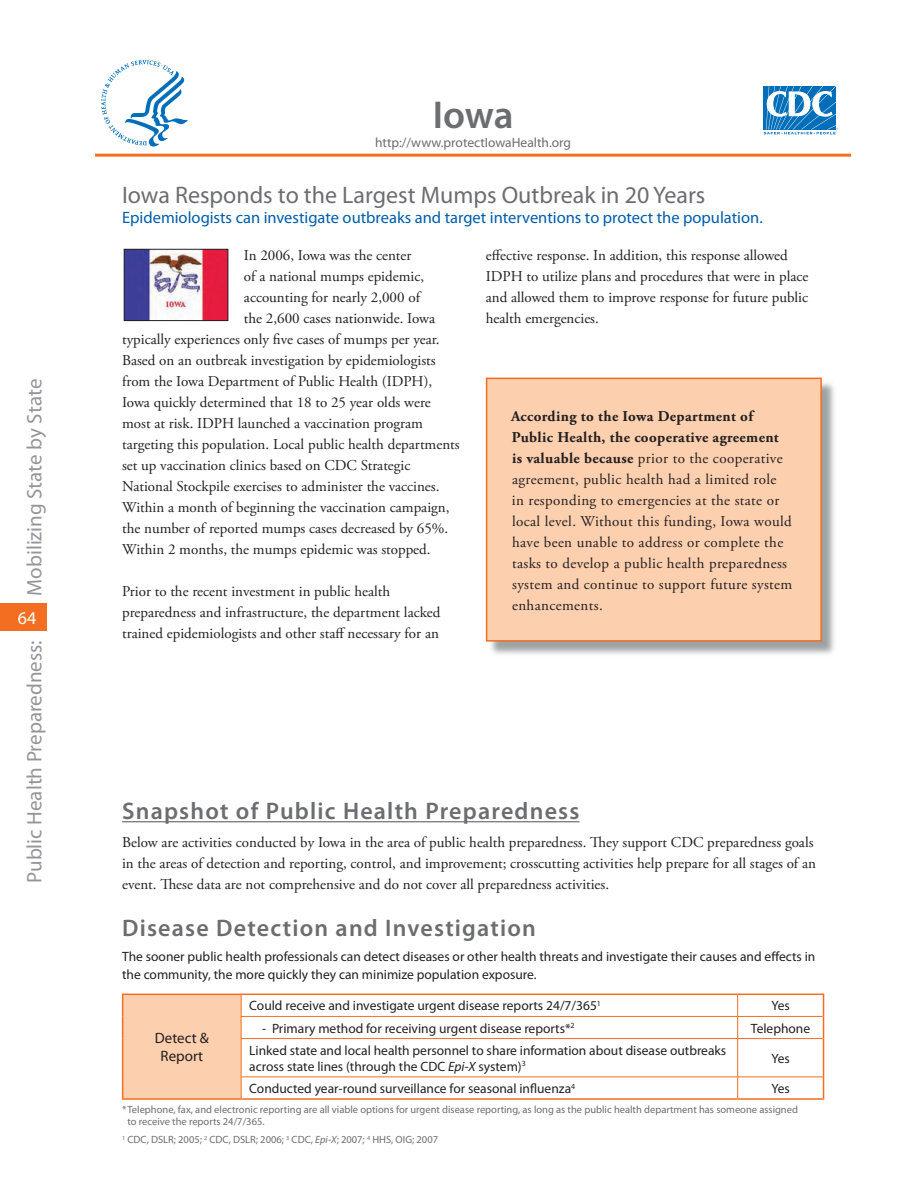
<style>
.page{position:relative;width:918px;height:1188px;background:#fff}
.page>*{position:absolute;margin:0;border:0;box-sizing:border-box;transform-origin:0 0}
.Image{font:600 39px "Myriad Pro";color:#6c6d70}
.Image-2{font:600 24px "Myriad Pro";letter-spacing:.05em;color:#6c6d70}
.Image-3{font:24px "Myriad Pro";color:#6c6d70}
.Image-4{font:21px "Myriad Pro";color:#939598}
.Image-5{font:18px "Myriad Pro";color:#fff}
.Image-6{font:16.5px "Myriad Pro";color:#015dab}
.Image-7{font:15px/21px "Adobe Garamond Pro";color:#231f20}
.Image-8{font:15px/21px "Adobe Garamond Pro";letter-spacing:.025em;color:#231f20}
.Image-9{font:15px/18px "Myriad Pro";color:#231f20;text-align:center}
.Image-10{font:13.5px/18px "Myriad Pro";color:#231f20}
.Image-11{font:13.5px "Myriad Pro";color:#6c6d70}
.Image-12{font:10.5px/12.8px "Myriad Pro";color:#6c6d70}
.s1{font-weight:700}
.s2{font-style:italic}
</style>
<div class="page">
<div style="left:0;top:604px;width:47px;height:27px;background:#f36e21"></div>
<hr style="left:122px;top:821px;width:457px;height:1px;background:#6c6d70">
<div style="left:123px;top:994px;width:118px;height:105px;background:#fccfae"></div>
<hr style="left:122px;top:994px;width:119px;height:1px;background:#f36e21">
<svg style="left:122px;top:995px;width:1px;height:44px"></svg>
<hr style="left:122px;top:1039px;width:1px;height:38px;background:#f36e21">
<svg style="left:122px;top:1077px;width:1px;height:21px"></svg>
<hr style="left:122px;top:1098px;width:119px;height:2px;background:#f36e21">
<hr style="left:241px;top:994px;width:497px;height:1px;background:#f36e21">
<hr style="left:738px;top:994px;width:86px;height:1px;background:#f36e21">
<svg style="left:823px;top:995px;width:1px;height:44px"></svg>
<hr style="left:823px;top:1039px;width:1px;height:38px;background:#f36e21">
<svg style="left:823px;top:1077px;width:1px;height:21px"></svg>
<hr style="left:241px;top:1098px;width:497px;height:2px;background:#f36e21">
<hr style="left:738px;top:1098px;width:86px;height:2px;background:#f36e21">
<hr style="left:241px;top:1016px;width:497px;height:1px;background:#f36e21">
<svg style="left:241px;top:995px;width:1px;height:43px"></svg>
<hr style="left:738px;top:1016px;width:85px;height:1px;background:#f36e21">
<svg style="left:737px;top:995px;width:1px;height:43px"></svg>
<hr style="left:241px;top:1038px;width:497px;height:1px;background:#f36e21">
<hr style="left:241px;top:1039px;width:1px;height:38px;background:#f36e21">
<hr style="left:738px;top:1038px;width:85px;height:1px;background:#f36e21">
<hr style="left:737px;top:1039px;width:1px;height:38px;background:#f36e21">
<hr style="left:241px;top:1077px;width:497px;height:1px;background:#f36e21">
<svg style="left:241px;top:1077px;width:1px;height:21px"></svg>
<hr style="left:738px;top:1077px;width:85px;height:1px;background:#f36e21">
<svg style="left:737px;top:1077px;width:1px;height:21px"></svg>
<hr style="left:95px;top:154px;width:756px;height:3px;background:#f36e21">
<img style="left:126px;top:251px;width:100px;height:68px">
<div style="left:124px;top:249px;width:104px;height:72px;border:1px solid #231f20"></div>
<div style="left:488px;top:380px;width:350px;height:278px;background:#555d5d;opacity:.58"></div>
<div style="left:487px;top:378px;width:334px;height:263px;background:#fccfae"></div>
<div style="left:486px;top:378px;width:336px;height:264px;border:2px solid #f36e21"></div>
<svg style="left:101px;top:60px;width:87px;height:87px"></svg>
<svg style="left:764px;top:86px;width:74px;height:48px"></svg>
<p class="Image-4" style="left:21px;top:596px;width:218px;rotate:-90deg">Mobilizing State by State</p>
<p class="Image-5" style="left:18px;top:607px;width:20px">64</p>
<p class="Image-4" style="left:21px;top:883px;width:244px;rotate:-90deg">Public Health Preparedness:</p>
<p class="Image" style="left:433px;top:90px;width:82px">Iowa</p>
<p class="Image-11" style="left:375px;top:134px;width:197px">http://www.protectIowaHealth.org</p>
<p class="Image-3" style="left:122px;top:180px;width:585px">Iowa Responds to the Largest Mumps Outbreak in 20 Years</p>
<p class="Image-6" style="left:122px;top:207px;width:642px">Epidemiologists can investigate outbreaks and target interventions to protect the population.</p>
<p class="Image-7" style="left:244px;top:245px;width:169px">In 2006, Iowa was the center</p>
<p class="Image-7" style="left:244px;top:266px;width:182px">of a national mumps epidemic,</p>
<p class="Image-7" style="left:244px;top:287px;width:178px">accounting for nearly 2,000 of</p>
<p class="Image-7" style="left:244px;top:308px;width:193px">the 2,600 cases nationwide. Iowa</p>
<p class="Image-7" style="left:122px;top:329px;width:319px">typically experiences only five cases of mumps per year.</p>
<p class="Image-7" style="left:122px;top:350px;width:315px">Based on an outbreak investigation by epidemiologists</p>
<p class="Image-7" style="left:122px;top:371px;width:312px">from the Iowa Department of Public Health (IDPH),</p>
<p class="Image-7" style="left:122px;top:392px;width:310px">Iowa quickly determined that 18 to 25 year olds were</p>
<p class="Image-7" style="left:122px;top:413px;width:302px">most at risk. IDPH launched a vaccination program</p>
<p class="Image-7" style="left:122px;top:434px;width:339px">targeting this population. Local public health departments</p>
<p class="Image-7" style="left:122px;top:455px;width:290px">set up vaccination clinics based on CDC Strategic</p>
<p class="Image-7" style="left:122px;top:476px;width:319px">National Stockpile exercises to administer the vaccines.</p>
<p class="Image-7" style="left:122px;top:497px;width:329px">Within a month of beginning the vaccination campaign,</p>
<p class="Image-7" style="left:122px;top:518px;width:328px">the number of reported mumps cases decreased by 65%.</p>
<p class="Image-7" style="left:122px;top:539px;width:310px">Within 2 months, the mumps epidemic was stopped.</p>
<p class="Image-7" style="left:122px;top:581px;width:320px">Prior to the recent investment in public health preparedness and infrastructure, the department lacked trained epidemiologists and other staff necessary for an</p>
<p class="Image-7" style="left:486px;top:245px;width:324px">effective response. In addition, this response allowed IDPH to utilize plans and procedures that were in place and allowed them to improve response for future public health emergencies.</p>
<p class="Image-8" style="left:511px;top:406px;width:283px"><span class="s1">According to the Iowa Department of Public Health, the cooperative agreement<br>is valuable because</span> prior to the cooperative agreement, public health had a limited role<br>in responding to emergencies at the state or local level. Without this funding, Iowa would have been unable to address or complete the tasks to develop a public health preparedness system and continue to support future system enhancements.</p>
<p class="Image-2" style="left:122px;top:796px;width:459px">Snapshot of Public Health Preparedness</p>
<p class="Image-7" style="left:122px;top:832px;width:695px">Below are activities conducted by Iowa in the area of public health preparedness. They support CDC preparedness goals in the areas of detection and reporting, control, and improvement; crosscutting activities help prepare for all stages of an event. These data are not comprehensive and do not cover all preparedness activities.</p>
<p class="Image-2" style="left:122px;top:913px;width:415px">Disease Detection and Investigation</p>
<p class="Image-10" style="left:122px;top:947px;width:695px">The sooner public health professionals can detect diseases or other health threats and investigate their causes and effects in the community, the more quickly they can minimize population exposure.</p>
<p class="Image-10" style="left:249px;top:997px;width:353px">Could receive and investigate urgent disease reports 24/7/365<sup>1</sup></p>
<p class="Image-10" style="left:771px;top:997px;width:20px">Yes</p>
<p class="Image-10" style="left:262px;top:1019px;width:314px">- Primary method for receiving urgent disease reports*<sup>2</sup></p>
<p class="Image-10" style="left:751px;top:1019px;width:61px">Telephone</p>
<p class="Image-10" style="left:249px;top:1042px;width:479px;line-height:16.2px">Linked state and local health personnel to share information about disease outbreaks across state lines (through the CDC <span class="s2">Epi-X</span> system)<sup>3</sup></p>
<p class="Image-10" style="left:771px;top:1049px;width:20px">Yes</p>
<p class="Image-10" style="left:249px;top:1079px;width:327px">Conducted year-round surveillance for seasonal influenza<sup>4</sup></p>
<p class="Image-10" style="left:771px;top:1079px;width:20px">Yes</p>
<p class="Image-12" style="left:127px;top:1102px;width:672px;text-indent:-5px">*Telephone, fax, and electronic reporting are all viable options for urgent disease reporting, as long as the public health department has someone assigned to receive the reports 24/7/365.</p>
<p class="Image-12" style="left:122px;top:1133px;width:318px"><sup>1</sup> CDC, DSLR; 2005; <sup>2</sup> CDC, DSLR; 2006; <sup>3</sup> CDC, <span class="s2">Epi-X</span>; 2007; <sup>4</sup> HHS, OIG; 2007</p>
<p class="Image-9" style="left:155px;top:1029px;width:56px">Detect &amp;<br>Report</p>
</div>
